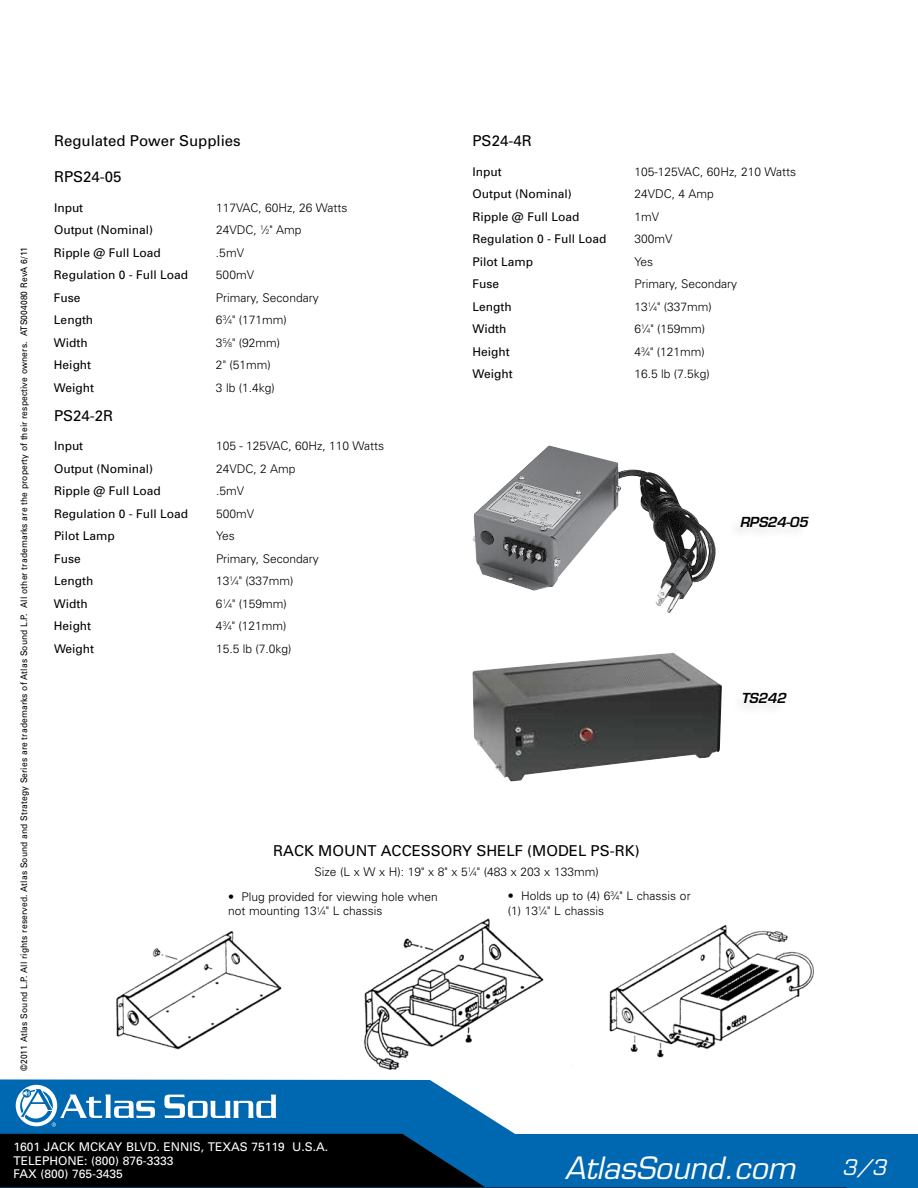
<style>
.page{position:relative;width:918px;height:1188px;background:#fff}
.page>*{position:absolute;margin:0;border:0;box-sizing:border-box;transform-origin:0 0}
.t1{font:italic 30px "Eurostile";color:#fff}
.t2{font:italic 21px "Eurostile";color:#fff}
.t3{font:15px "Univers";color:#000}
.t4{font:italic 600 13.5px "Eurostile";letter-spacing:-.015em;color:#000}
.t5{font:300 12px/14.7px "Univers";color:#000}
.t6{font:12px "Univers";color:#000}
.t7{font:12px/13.5px "Univers";color:#fff}
.t8{font:9px "Univers";letter-spacing:.015em;color:#000;scale:.94 1}
.s1{font-size:6.6px}
</style>
<div class="page">
<svg style="left:0;top:1079px;width:918px;height:109px"></svg>
<svg style="left:0;top:1134px;width:847px;height:54px;background:#003053"></svg>
<svg style="left:164px;top:1095px;width:112px;height:23px"></svg>
<svg style="left:15px;top:1084px;width:43px;height:43px"></svg>
<div style="left:16px;top:1085px;width:41px;height:41px;background:#fff;border-radius:50%"></div>
<svg style="left:19px;top:1087px;width:136px;height:40px"></svg>
<img style="left:116px;top:918px;width:698px;height:153px">
<img style="left:472px;top:446px;width:244px;height:167px">
<img style="left:472px;top:653px;width:250px;height:129px">
<div style="left:727px;top:516px;width:82px;height:25px;background:#fbfbfb"></div>
<p class="t8" style="left:19px;top:1071px;width:878px;rotate:-90deg">©2011 Atlas Sound L.P. All rights reserved. Atlas Sound and Strategy Series are trademarks of Atlas Sound L.P. All other trademarks are the property of their respective owners. ATS004080 RevA 6/11</p>
<p class="t3" style="left:54px;top:132px;width:188px">Regulated Power Supplies</p>
<p class="t3" style="left:54px;top:168px;width:69px">RPS24-05</p>
<p class="t6" style="left:54px;top:200px;width:31px">Input</p>
<p class="t5" style="left:216px;top:200px;width:133px">117VAC, 60Hz, 26 Watts</p>
<p class="t6" style="left:54px;top:223px;width:101px">Output (Nominal)</p>
<p class="t5" style="left:216px;top:222px;width:87px">24VDC, <sup>1</sup>⁄<span class="s1">2</span>" Amp</p>
<p class="t6" style="left:54px;top:245px;width:108px">Ripple @ Full Load</p>
<p class="t5" style="left:216px;top:245px;width:30px">.5mV</p>
<p class="t6" style="left:54px;top:268px;width:136px">Regulation 0 - Full Load</p>
<p class="t5" style="left:216px;top:267px;width:40px">500mV</p>
<p class="t6" style="left:54px;top:290px;width:28px">Fuse</p>
<p class="t5" style="left:216px;top:290px;width:104px">Primary, Secondary</p>
<p class="t6" style="left:54px;top:313px;width:41px">Length</p>
<p class="t5" style="left:216px;top:312px;width:72px">6<sup>3</sup>⁄<span class="s1">4</span>" (171mm)</p>
<p class="t6" style="left:54px;top:335px;width:35px">Width</p>
<p class="t5" style="left:216px;top:335px;width:66px">3<sup>5</sup>⁄<span class="s1">8</span>" (92mm)</p>
<p class="t6" style="left:54px;top:358px;width:39px">Height</p>
<p class="t5" style="left:216px;top:357px;width:56px">2" (51mm)</p>
<p class="t6" style="left:54px;top:380px;width:42px">Weight</p>
<p class="t5" style="left:216px;top:380px;width:60px">3 lb (1.4kg)</p>
<p class="t3" style="left:54px;top:407px;width:61px">PS24-2R</p>
<p class="t6" style="left:54px;top:439px;width:31px">Input</p>
<p class="t5" style="left:216px;top:438px;width:170px">105 - 125VAC, 60Hz, 110 Watts</p>
<p class="t6" style="left:54px;top:461px;width:101px">Output (Nominal)</p>
<p class="t5" style="left:216px;top:461px;width:81px">24VDC, 2 Amp</p>
<p class="t6" style="left:54px;top:484px;width:108px">Ripple @ Full Load</p>
<p class="t5" style="left:216px;top:483px;width:30px">.5mV</p>
<p class="t6" style="left:54px;top:506px;width:136px">Regulation 0 - Full Load</p>
<p class="t5" style="left:216px;top:506px;width:40px">500mV</p>
<p class="t6" style="left:54px;top:529px;width:62px">Pilot Lamp</p>
<p class="t5" style="left:216px;top:528px;width:20px">Yes</p>
<p class="t6" style="left:54px;top:551px;width:28px">Fuse</p>
<p class="t5" style="left:216px;top:551px;width:104px">Primary, Secondary</p>
<p class="t6" style="left:54px;top:574px;width:41px">Length</p>
<p class="t5" style="left:216px;top:573px;width:79px">13<sup>1</sup>⁄<span class="s1">4</span>" (337mm)</p>
<p class="t6" style="left:54px;top:596px;width:35px">Width</p>
<p class="t5" style="left:216px;top:596px;width:72px">6<sup>1</sup>⁄<span class="s1">4</span>" (159mm)</p>
<p class="t6" style="left:54px;top:619px;width:39px">Height</p>
<p class="t5" style="left:216px;top:618px;width:72px">4<sup>3</sup>⁄<span class="s1">4</span>" (121mm)</p>
<p class="t6" style="left:54px;top:641px;width:42px">Weight</p>
<p class="t5" style="left:216px;top:641px;width:77px">15.5 lb (7.0kg)</p>
<p class="t3" style="left:472px;top:132px;width:61px">PS24-4R</p>
<p class="t6" style="left:472px;top:164px;width:31px">Input</p>
<p class="t5" style="left:634px;top:164px;width:163px">105-125VAC, 60Hz, 210 Watts</p>
<p class="t6" style="left:472px;top:187px;width:101px">Output (Nominal)</p>
<p class="t5" style="left:634px;top:186px;width:81px">24VDC, 4 Amp</p>
<p class="t6" style="left:472px;top:209px;width:108px">Ripple @ Full Load</p>
<p class="t5" style="left:634px;top:209px;width:26px">1mV</p>
<p class="t6" style="left:472px;top:232px;width:136px">Regulation 0 - Full Load</p>
<p class="t5" style="left:634px;top:231px;width:40px">300mV</p>
<p class="t6" style="left:472px;top:254px;width:62px">Pilot Lamp</p>
<p class="t5" style="left:634px;top:254px;width:20px">Yes</p>
<p class="t6" style="left:472px;top:277px;width:28px">Fuse</p>
<p class="t5" style="left:634px;top:276px;width:104px">Primary, Secondary</p>
<p class="t6" style="left:472px;top:299px;width:41px">Length</p>
<p class="t5" style="left:634px;top:299px;width:79px">13<sup>1</sup>⁄<span class="s1">4</span>" (337mm)</p>
<p class="t6" style="left:472px;top:322px;width:35px">Width</p>
<p class="t5" style="left:634px;top:321px;width:72px">6<sup>1</sup>⁄<span class="s1">4</span>" (159mm)</p>
<p class="t6" style="left:472px;top:344px;width:39px">Height</p>
<p class="t5" style="left:634px;top:344px;width:72px">4<sup>3</sup>⁄<span class="s1">4</span>" (121mm)</p>
<p class="t6" style="left:473px;top:367px;width:42px">Weight</p>
<p class="t5" style="left:635px;top:366px;width:77px">16.5 lb (7.5kg)</p>
<p class="t4" style="left:740px;top:513px;width:70px">RPS24-05</p>
<p class="t4" style="left:741px;top:690px;width:46px">TS242</p>
<p class="t3" style="left:273px;top:842px;width:368px">RACK MOUNT ACCESSORY SHELF (MODEL PS-RK)</p>
<p class="t5" style="left:314px;top:864px;width:286px">Size (L x W x H): 19" x 8" x 5<sup>1</sup>⁄<span class="s1">4</span>" (483 x 203 x 133mm)</p>
<p class="t5" style="left:508px;top:888px;width:184px">• Holds up to (4) 6<sup>3</sup>⁄<span class="s1">4</span>" L chassis or (1) 13<sup>1</sup>⁄<span class="s1">4</span>" L chassis</p>
<p class="t5" style="left:228px;top:889px;width:211px">• Plug provided for viewing hole when not mounting 13<sup>1</sup>⁄<span class="s1">4</span>" L chassis</p>
<p class="t7" style="left:14px;top:1140px;width:316px">1601 JACK MCKAY BLVD. ENNIS, TEXAS 75119 U.S.A.<br>TELEPHONE: (800) 876-3333<br>FAX (800) 765-3435</p>
<h1 class="t1" style="left:565px;top:1150px;width:232px">AtlasSound.com</h1>
<h2 class="t2" style="left:842px;top:1155px;width:46px">3/3</h2>
</div>
